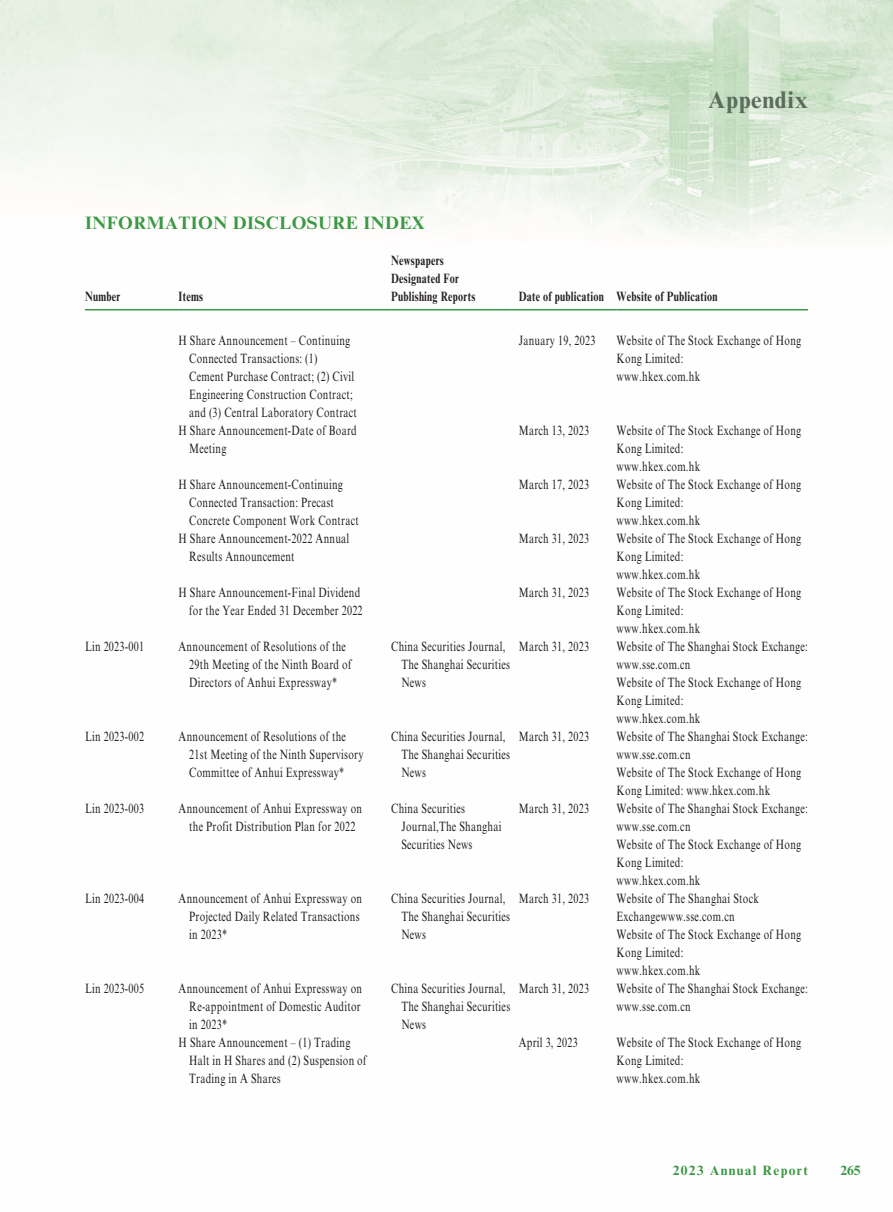
<style>
.page{position:relative;width:893px;height:1212px;background:#fff}
.page>*{position:absolute;margin:0;border:0;box-sizing:border-box;transform-origin:0 0}
.t1{font:700 24px "Times New Roman MT Std";letter-spacing:.025em;color:#5b6d5d}
.t2{font:700 18px "Times New Roman MT Std";letter-spacing:.025em;color:#3b9844}
.t3{font:13.5px/18px "Times New Roman MT Std";letter-spacing:.025em;color:#231f20;scale:.75 1}
.t4{font:700 13.5px/18px "Times New Roman MT Std";letter-spacing:.025em;color:#231f20;scale:.75 1}
.t5{font:700 13.5px "Times New Roman MT Std";letter-spacing:.095em;color:#3b9844}
</style>
<div class="page">
<img style="left:0;top:0;width:893px;height:311px">
<hr style="left:85px;top:309px;width:94px;height:1px;background:#3b9844">
<hr style="left:179px;top:309px;width:212px;height:1px;background:#3b9844">
<hr style="left:391px;top:309px;width:119px;height:1px;background:#3b9844">
<hr style="left:510px;top:309px;width:107px;height:1px;background:#3b9844">
<hr style="left:617px;top:309px;width:191px;height:1px;background:#3b9844">
<h2 class="t2" style="left:85px;top:211px;width:341px">INFORMATION DISCLOSURE INDEX</h2>
<p class="t4" style="left:85px;top:287px;width:49px">Number</p>
<p class="t4" style="left:179px;top:287px;width:34px">Items</p>
<p class="t4" style="left:391px;top:251px;width:114px">Newspapers<br>Designated For<br>Publishing Reports</p>
<h1 class="t1" style="left:708px;top:85px;width:101px">Appendix</h1>
<p class="t4" style="left:519px;top:287px;width:266px">Date of publication Website of Publication</p>
<p class="t3" style="left:189px;top:331px;width:225px;text-indent:-11px">H Share Announcement – Continuing Connected Transactions: (1)<br>Cement Purchase Contract; (2) Civil Engineering Construction Contract; and (3) Central Laboratory Contract</p>
<p class="t3" style="left:519px;top:331px;width:104px">January 19, 2023</p>
<p class="t3" style="left:617px;top:331px;width:248px">Website of The Stock Exchange of Hong<br>Kong Limited:<br>www.hkex.com.hk</p>
<p class="t3" style="left:189px;top:421px;width:225px;text-indent:-11px">H Share Announcement-Date of Board<br>Meeting</p>
<p class="t3" style="left:519px;top:421px;width:95px">March 13, 2023</p>
<p class="t3" style="left:617px;top:421px;width:248px">Website of The Stock Exchange of Hong<br>Kong Limited:<br>www.hkex.com.hk</p>
<p class="t3" style="left:189px;top:475px;width:228px;text-indent:-11px">H Share Announcement-Continuing<br>Connected Transaction: Precast<br>Concrete Component Work Contract</p>
<p class="t3" style="left:519px;top:475px;width:95px">March 17, 2023</p>
<p class="t3" style="left:617px;top:475px;width:248px">Website of The Stock Exchange of Hong<br>Kong Limited:<br>www.hkex.com.hk</p>
<p class="t3" style="left:189px;top:529px;width:215px;text-indent:-11px">H Share Announcement-2022 Annual<br>Results Announcement</p>
<p class="t3" style="left:519px;top:529px;width:95px">March 31, 2023</p>
<p class="t3" style="left:617px;top:529px;width:248px">Website of The Stock Exchange of Hong<br>Kong Limited:<br>www.hkex.com.hk</p>
<p class="t3" style="left:179px;top:583px;width:247px;text-align:right">H Share Announcement-Final Dividend for the Year Ended 31 December 2022</p>
<p class="t3" style="left:519px;top:583px;width:95px">March 31, 2023</p>
<p class="t3" style="left:617px;top:583px;width:248px">Website of The Stock Exchange of Hong<br>Kong Limited:<br>www.hkex.com.hk</p>
<p class="t3" style="left:85px;top:637px;width:80px">Lin 2023-001</p>
<p class="t3" style="left:189px;top:637px;width:218px;text-indent:-11px">Announcement of Resolutions of the<br>29th Meeting of the Ninth Board of<br>Directors of Anhui Expressway*</p>
<p class="t3" style="left:401px;top:637px;width:147px;text-indent:-10px">China Securities Journal,<br>The Shanghai Securities<br>News</p>
<p class="t3" style="left:519px;top:637px;width:95px">March 31, 2023</p>
<p class="t3" style="left:617px;top:637px;width:257px">Website of The Shanghai Stock Exchange: www.sse.com.cn<br>Website of The Stock Exchange of Hong<br>Kong Limited:<br>www.hkex.com.hk</p>
<p class="t3" style="left:85px;top:727px;width:80px">Lin 2023-002</p>
<p class="t3" style="left:189px;top:727px;width:234px;text-indent:-11px">Announcement of Resolutions of the<br>21st Meeting of the Ninth Supervisory<br>Committee of Anhui Expressway*</p>
<p class="t3" style="left:401px;top:727px;width:147px;text-indent:-10px">China Securities Journal,<br>The Shanghai Securities<br>News</p>
<p class="t3" style="left:519px;top:727px;width:95px">March 31, 2023</p>
<p class="t3" style="left:617px;top:727px;width:257px">Website of The Shanghai Stock Exchange: www.sse.com.cn<br>Website of The Stock Exchange of Hong<br>Kong Limited: www.hkex.com.hk</p>
<p class="t3" style="left:85px;top:799px;width:80px">Lin 2023-003</p>
<p class="t3" style="left:179px;top:799px;width:246px;text-align:center">Announcement of Anhui Expressway on the Profit Distribution Plan for 2022</p>
<p class="t3" style="left:401px;top:799px;width:135px;text-indent:-10px">China Securities<br>Journal,The Shanghai<br>Securities News</p>
<p class="t3" style="left:519px;top:799px;width:95px">March 31, 2023</p>
<p class="t3" style="left:617px;top:799px;width:257px">Website of The Shanghai Stock Exchange: www.sse.com.cn<br>Website of The Stock Exchange of Hong<br>Kong Limited:<br>www.hkex.com.hk</p>
<p class="t3" style="left:85px;top:889px;width:80px">Lin 2023-004</p>
<p class="t3" style="left:189px;top:889px;width:232px;text-indent:-11px">Announcement of Anhui Expressway on<br>Projected Daily Related Transactions in 2023*</p>
<p class="t3" style="left:401px;top:889px;width:147px;text-indent:-10px">China Securities Journal,<br>The Shanghai Securities<br>News</p>
<p class="t3" style="left:519px;top:889px;width:95px">March 31, 2023</p>
<p class="t3" style="left:617px;top:889px;width:248px">Website of The Shanghai Stock<br>Exchangewww.sse.com.cn<br>Website of The Stock Exchange of Hong<br>Kong Limited:<br>www.hkex.com.hk</p>
<p class="t3" style="left:85px;top:979px;width:80px">Lin 2023-005</p>
<p class="t3" style="left:189px;top:979px;width:232px;text-align:justify;text-indent:-11px">Announcement of Anhui Expressway on Re-appointment of Domestic Auditor in 2023*</p>
<p class="t3" style="left:401px;top:979px;width:147px;text-indent:-10px">China Securities Journal,<br>The Shanghai Securities<br>News</p>
<p class="t3" style="left:519px;top:979px;width:95px">March 31, 2023</p>
<p class="t3" style="left:617px;top:979px;width:257px">Website of The Shanghai Stock Exchange: www.sse.com.cn</p>
<p class="t3" style="left:189px;top:1033px;width:238px;text-indent:-11px">H Share Announcement – (1) Trading<br>Halt in H Shares and (2) Suspension of<br>Trading in A Shares</p>
<p class="t3" style="left:519px;top:1033px;width:80px">April 3, 2023</p>
<p class="t3" style="left:617px;top:1033px;width:248px">Website of The Stock Exchange of Hong<br>Kong Limited:<br>www.hkex.com.hk</p>
<p class="t5" style="left:673px;top:1162px;width:137px">2023 Annual Report</p>
<p class="t5" style="left:840px;top:1162px;width:22px">265</p>
</div>
